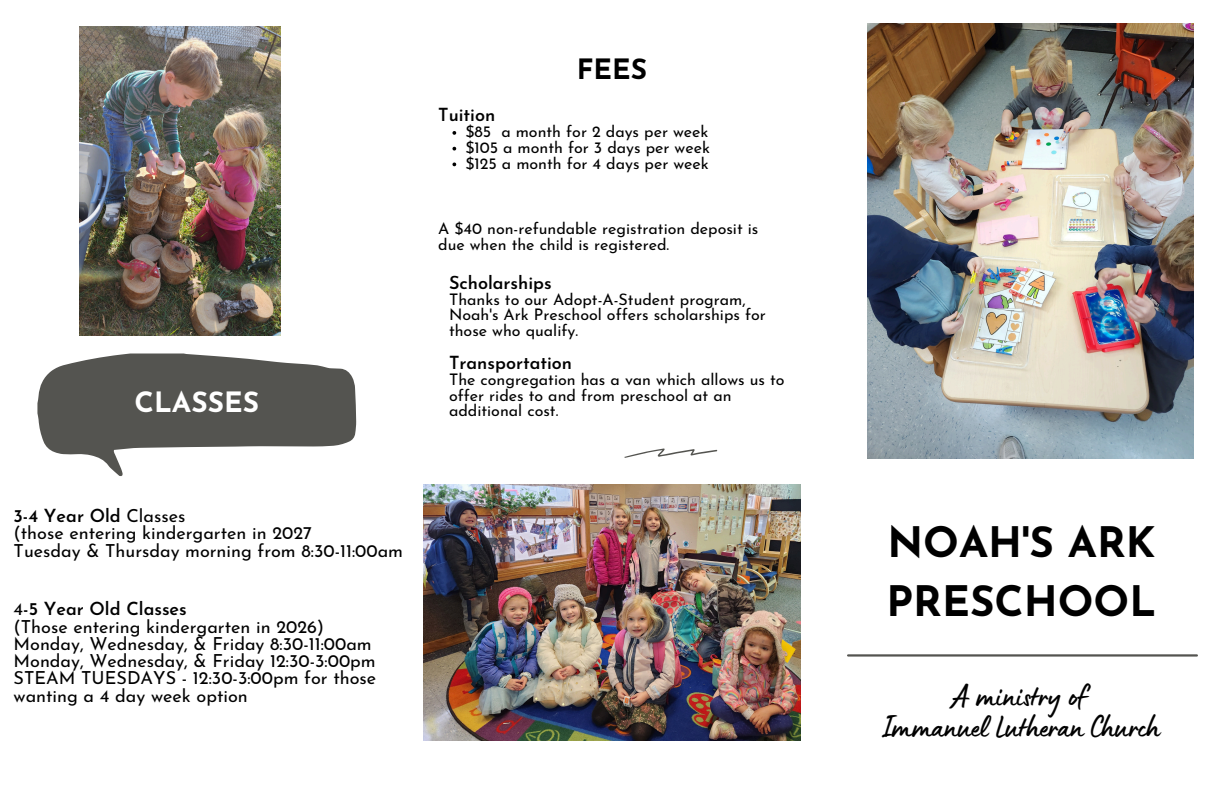
<style>
.page{position:relative;width:1224px;height:792px;background:#fff}
.page>*{position:absolute;margin:0;border:0;box-sizing:border-box;transform-origin:0 0}
.t1{font:700 42px/58.5px "Josefin Sans";color:#000}
.t2{font:32px/31.5px "Lumios Marker";color:#000;text-align:center}
.t3{font:700 28px "Josefin Sans";color:#fff}
.t4{font:700 28px "Josefin Sans";color:#000}
.t5{font:18px/17.2px "Josefin Sans";color:#000}
.t6{font:600 18px "Josefin Sans";color:#000}
.t7{font:16px/15.8px "Josefin Sans";color:#000}
.s1{font-weight:600}
</style>
<div class="page">
<hr style="left:848px;top:654px;width:349px;height:3px;background:#545450">
<svg style="left:37px;top:354px;width:319px;height:122px;fill:#545450"></svg>
<svg style="left:624px;top:448px;width:93px;height:10px"></svg>
<img style="left:79px;top:27px;width:202px;height:309px">
<img style="left:868px;top:24px;width:325px;height:434px">
<img style="left:424px;top:484px;width:377px;height:256px">
<svg style="left:452px;top:131px;width:4px;height:4px"></svg>
<svg style="left:452px;top:147px;width:4px;height:4px"></svg>
<svg style="left:452px;top:163px;width:4px;height:3px"></svg>
<p class="t3" style="left:135px;top:391px;width:126px">CLASSES</p>
<p class="t5" style="left:14px;top:509px;width:391px"><span class="s1">3-4 Year Old</span> Classes<br>(those entering kindergarten in 2027<br>Tuesday &amp; Thursday morning from 8:30-11:00am</p>
<p class="t5" style="left:14px;top:602px;width:364px">4<span class="s1">-5 Year Old Classes<br></span>(Those entering kindergarten in 2026)<br>Monday, Wednesday, &amp; Friday 8:30-11:00am Monday, Wednesday, &amp; Friday 12:30-3:00pm STEAM TUESDAYS - 12:30-3:00pm for those wanting a 4 day week option</p>
<h3 class="t4" style="left:577px;top:58px;width:72px">FEES</h3>
<h3 class="t6" style="left:438px;top:108px;width:59px">Tuition</h3>
<h4 class="t7" style="left:465px;top:125px;width:245px">$85 a month for 2 days per week</h4>
<p class="t7" style="left:465px;top:141px;width:246px">$105 a month for 3 days per week</p>
<p class="t7" style="left:465px;top:157px;width:245px">$125 a month for 4 days per week</p>
<p class="t7" style="left:438px;top:222px;width:322px">A $40 non-refundable registration deposit is due when the child is registered.</p>
<p class="t6" style="left:449px;top:275px;width:104px">Scholarships</p>
<p class="t7" style="left:449px;top:293px;width:318px">Thanks to our Adopt-A-Student program,<br>Noah's Ark Preschool offers scholarships for those who qualify.</p>
<p class="t6" style="left:449px;top:356px;width:125px">Transportation</p>
<p class="t7" style="left:449px;top:373px;width:337px">The congregation has a van which allows us to offer rides to and from preschool at an additional cost.</p>
<p class="t1" style="left:887px;top:518px;width:271px">NOAH'S ARK<br>PRESCHOOL</p>
<p class="t2" style="left:880px;top:685px;width:281px">A ministry of<br>Immanuel Lutheran Church</p>
</div>
